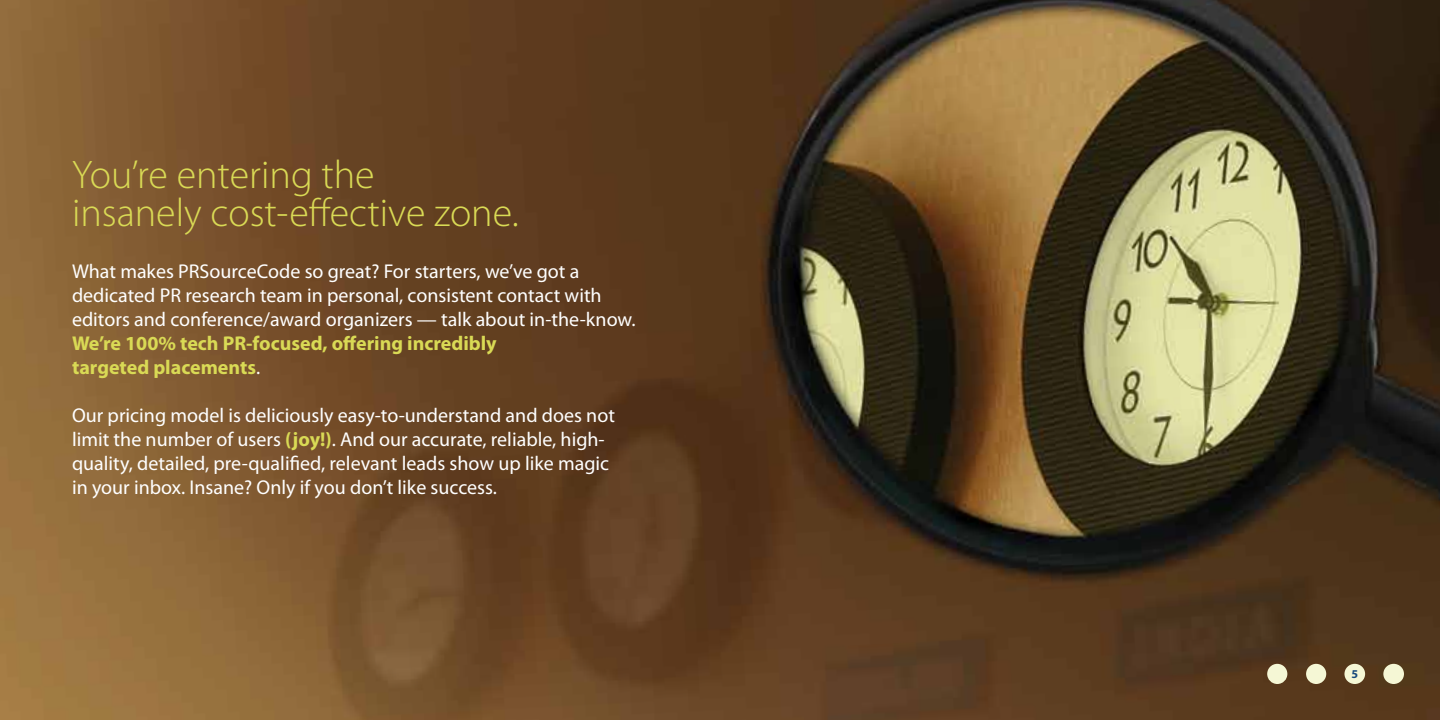
<style>
.page{position:relative;width:1440px;height:720px;background:#fff}
.page>*{position:absolute;margin:0;border:0;box-sizing:border-box;transform-origin:0 0}
.t1{font:300 40px/38px "Myriad Pro";color:#d9da55}
.t2{font:20px/24px "Myriad Pro";color:#fff}
.t3{font:700 20px/24px "Myriad Pro";color:#d9da55}
.t4{font:700 12px "Myriad Pro";color:#174a7c}
.s1{font-weight:400;color:#fff}
.s2{font-weight:700;color:#d9da55}
</style>
<div class="page">
<img style="left:0;top:0;width:1440px;height:720px">
<div style="left:1306px;top:664px;width:20px;height:20px;background:#f5f7d5;border-radius:50%"></div>
<div style="left:1267px;top:664px;width:20px;height:20px;background:#f5f7d5;border-radius:50%"></div>
<div style="left:1344px;top:664px;width:21px;height:20px;background:#f5f7d5;border-radius:50%"></div>
<div style="left:1383px;top:664px;width:21px;height:20px;background:#f5f7d5;border-radius:50%"></div>
<h1 class="t1" style="left:72px;top:155px;width:448px">You’re entering the<br>insanely cost-effective zone.</h1>
<p class="t2" style="left:72px;top:259px;width:565px">What makes PRSourceCode so great? For starters, we’ve got a dedicated PR research team in personal, consistent contact with editors and conference/award organizers — talk about in-the-know.</p>
<p class="t3" style="left:72px;top:330px;width:426px">We’re 100% tech PR-focused, offering incredibly targeted placements<span class="s1">.</span></p>
<p class="t2" style="left:72px;top:403px;width:545px">Our pricing model is deliciously easy-to-understand and does not limit the number of users <span class="s2">(joy!)</span>. And our accurate, reliable, high&shy;quality, detailed, pre-qualified, relevant leads show up like magic in your inbox. Insane? Only if you don’t like success.</p>
<p class="t4" style="left:1351px;top:666px;width:8px">5</p>
</div>
